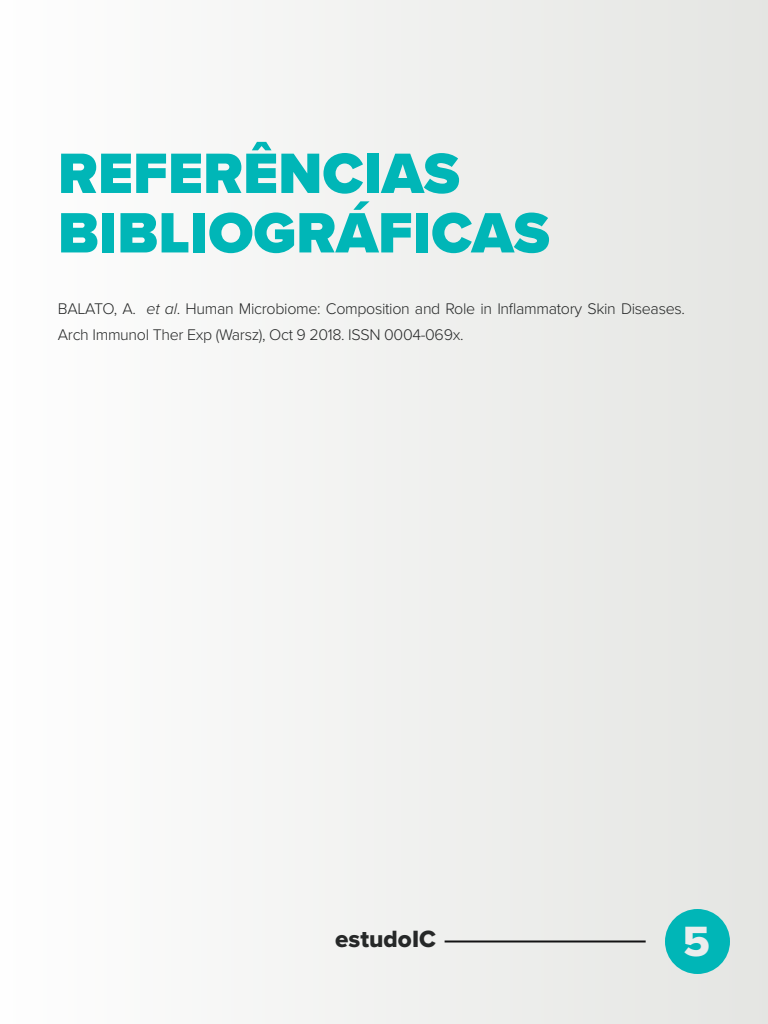
<style>
.page{position:relative;width:768px;height:1024px;background:#fff}
.page>*{position:absolute;margin:0;border:0;box-sizing:border-box;transform-origin:0 0}
.t1{font:900 59px/59.5px "Proxima Nova";color:#00b6b7}
.t2{font:43.9px "Proxima Nova Extrabld";color:#ebeded}
.t3{font:24.4px "Proxima Nova Extrabld";color:#262828}
.t4{font:300 16px/26px "Proxima Nova";letter-spacing:-.02em;color:#262828}
.s1{font-style:italic}
</style>
<div class="page">
<div style="left:0;top:0;width:768px;height:1024px;background:linear-gradient(to right,#fefefe,#e4e5e2)"></div>
<div style="left:665px;top:909px;width:65px;height:65px;background:#00b6b7;border-radius:50%"></div>
<hr style="left:445px;top:940px;width:201px;height:2px;background:#131314">
<h1 class="t1" style="left:58px;top:143px;width:493px">REFERÊNCIAS<br>BIBLIOGRÁFICAS</h1>
<p class="t4" style="left:58px;top:294px;width:629px">BALATO, A. <span class="s1">et al</span>. Human Microbiome: Composition and Role in Inflammatory Skin Diseases.<br>Arch Immunol Ther Exp (Warsz), Oct 9 2018. ISSN 0004-069x.</p>
<h3 class="t3" style="left:335px;top:921px;width:102px">estudoIC</h3>
<h2 class="t2" style="left:683px;top:909px;width:29px">5</h2>
</div>
